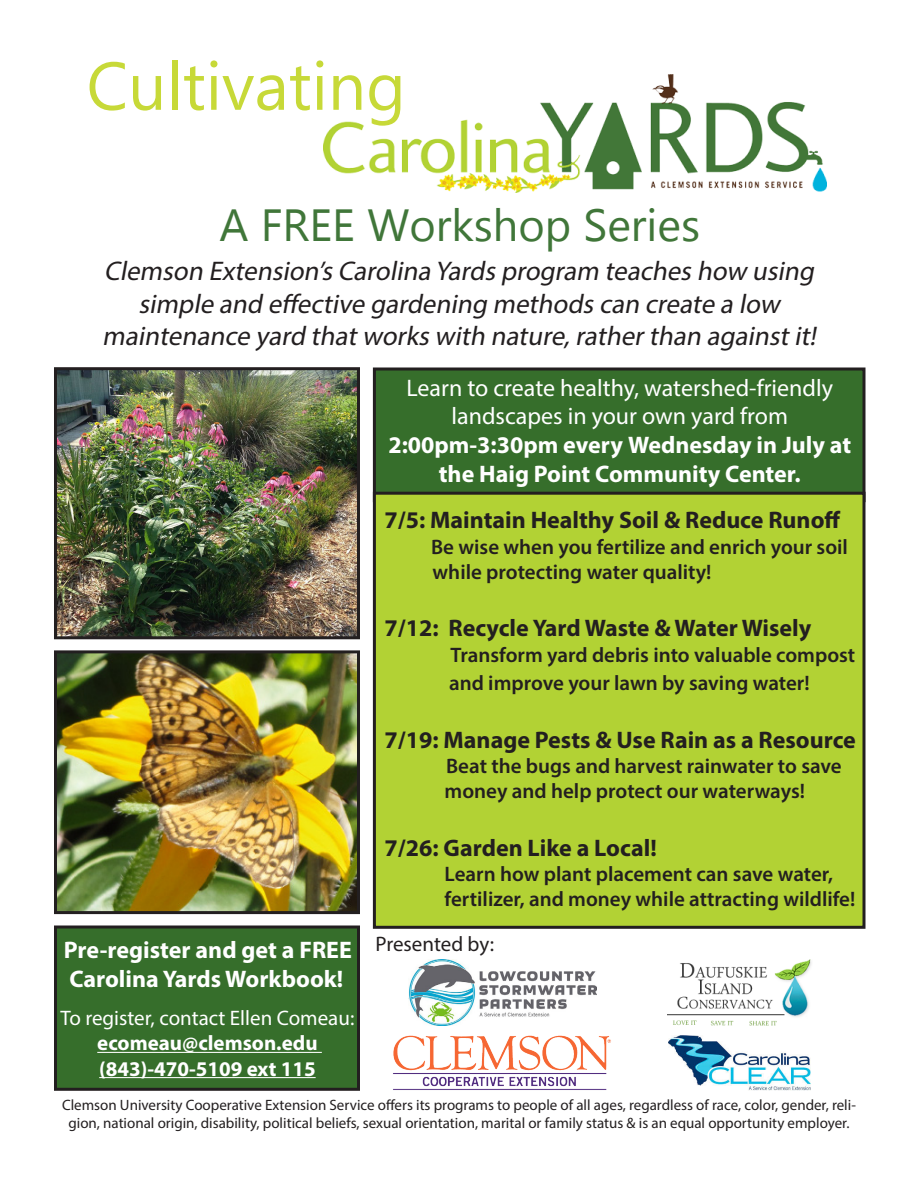
<style>
.page{position:relative;width:918px;height:1188px;background:#fff}
.page>*{position:absolute;margin:0;border:0;box-sizing:border-box;transform-origin:0 0}
.t1{font:67.5px "Myanmar Text";color:#c7d938}
.t2{font:45px "Myanmar Text";color:#407639}
.t3{font:italic 27px "Myriad Pro";color:#231f20}
.t4{font:700 24px "Myriad Pro";color:#231f20}
.t5{font:700 24px/28.8px "Myriad Pro";color:#fff;text-align:center}
.t6{font:24px/28.8px "Myriad Pro";color:#fff;text-align:center}
.t7{font:600 21px/28.8px "Myriad Pro";color:#231f20}
.t8{font:700 21px "Myriad Pro";color:#fff}
.t9{font:21px "Myriad Pro";color:#fff}
.t10{font:21px "Myriad Pro";letter-spacing:-.005em;color:#231f20}
.t11{font:15px/18px "Myriad Pro";color:#231f20;text-align:center}
</style>
<div class="page">
<div style="left:374px;top:369px;width:490px;height:132px;background:#366e2b"></div>
<div style="left:373px;top:368px;width:493px;height:134px;border:3px solid #231f20"></div>
<div style="left:374px;top:493px;width:490px;height:434px;background:#b2d234"></div>
<div style="left:373px;top:492px;width:493px;height:437px;border:3px solid #231f20"></div>
<img style="left:324px;top:74px;width:502px;height:118px">
<div style="left:56px;top:927px;width:302px;height:162px;background:#366e2b"></div>
<div style="left:54px;top:926px;width:306px;height:165px;border:3px solid #231f20"></div>
<hr style="left:97px;top:1052px;width:225px;height:1px;background:#fff">
<hr style="left:99px;top:1077px;width:217px;height:1px;background:#fff">
<img style="left:408px;top:959px;width:188px;height:66px">
<img style="left:393px;top:1035px;width:218px;height:55px">
<img style="left:667px;top:959px;width:144px;height:66px">
<img style="left:669px;top:1035px;width:142px;height:56px">
<img style="left:58px;top:371px;width:298px;height:264px">
<div style="left:54px;top:367px;width:306px;height:272px;border:3px solid #231f20"></div>
<img style="left:58px;top:654px;width:298px;height:256px">
<div style="left:54px;top:650px;width:306px;height:264px;border:3px solid #231f20"></div>
<p class="t1" style="left:86px;top:47px;width:321px">Cultivating</p>
<p class="t2" style="left:219px;top:200px;width:482px">A FREE Workshop Series</p>
<p class="t3" style="left:104px;top:255px;width:717px">Clemson Extension’s Carolina Yards program teaches how using</p>
<p class="t3" style="left:138px;top:287px;width:648px">simple and effective gardening methods can create a low</p>
<p class="t3" style="left:102px;top:319px;width:721px">maintenance yard thatworks with nature,ratherthan againstit!</p>
<p class="t6" style="left:407px;top:373px;width:428px">Learn to create healthy, watershed-friendly landscapes in your own yard from</p>
<p class="t5" style="left:388px;top:430px;width:464px">2:00pm-3:30pm every Wednesday in July at the Haig Point Community Center.</p>
<p class="t5" style="left:64px;top:935px;width:290px;text-align:left">Pre-register and get a FREE<br>Carolina Yards Workbook!</p>
<p class="t9" style="left:61px;top:1005px;width:295px">To register, contact Ellen Comeau:</p>
<p class="t8" style="left:97px;top:1030px;width:222px">ecomeau@clemson.edu</p>
<p class="t8" style="left:99px;top:1055px;width:218px">(843)-470-5109 ext 115</p>
<p class="t4" style="left:385px;top:505px;width:457px">7/5: Maintain Healthy Soil &amp; Reduce Runoff</p>
<p class="t7" style="left:431px;top:532px;width:418px">Be wise when you fertilize and enrich your soil</p>
<p class="t7" style="left:433px;top:557px;width:281px">while protecting water quality!</p>
<p class="t4" style="left:385px;top:613px;width:428px">7/12: Recycle Yard Waste &amp; Water Wisely</p>
<p class="t7" style="left:449px;top:640px;width:408px">Transform yard debris into valuable compost and improve your lawn by saving water!</p>
<p class="t4" style="left:385px;top:724px;width:473px">7/19: Manage Pests &amp; Use Rain as a Resource</p>
<p class="t7" style="left:446px;top:751px;width:397px">Beat the bugs and harvest rainwater to save</p>
<p class="t7" style="left:445px;top:776px;width:362px">money and help protect our waterways!</p>
<p class="t4" style="left:385px;top:832px;width:274px">7/26: Garden Like a Local!</p>
<p class="t7" style="left:445px;top:859px;width:390px">Learn how plant placement can save water,</p>
<p class="t7" style="left:445px;top:884px;width:412px">fertilizer, and money while attracting wildlife!</p>
<p class="t10" style="left:376px;top:931px;width:120px">Presented by:</p>
<p class="t11" style="left:62px;top:1096px;width:795px">Clemson University Cooperative Extension Service offers its programs to people of all ages, regardless of race, color, gender, reli&shy;gion, national origin, disability, political beliefs, sexual orientation, marital or family status &amp; is an equal opportunity employer.</p>
</div>
